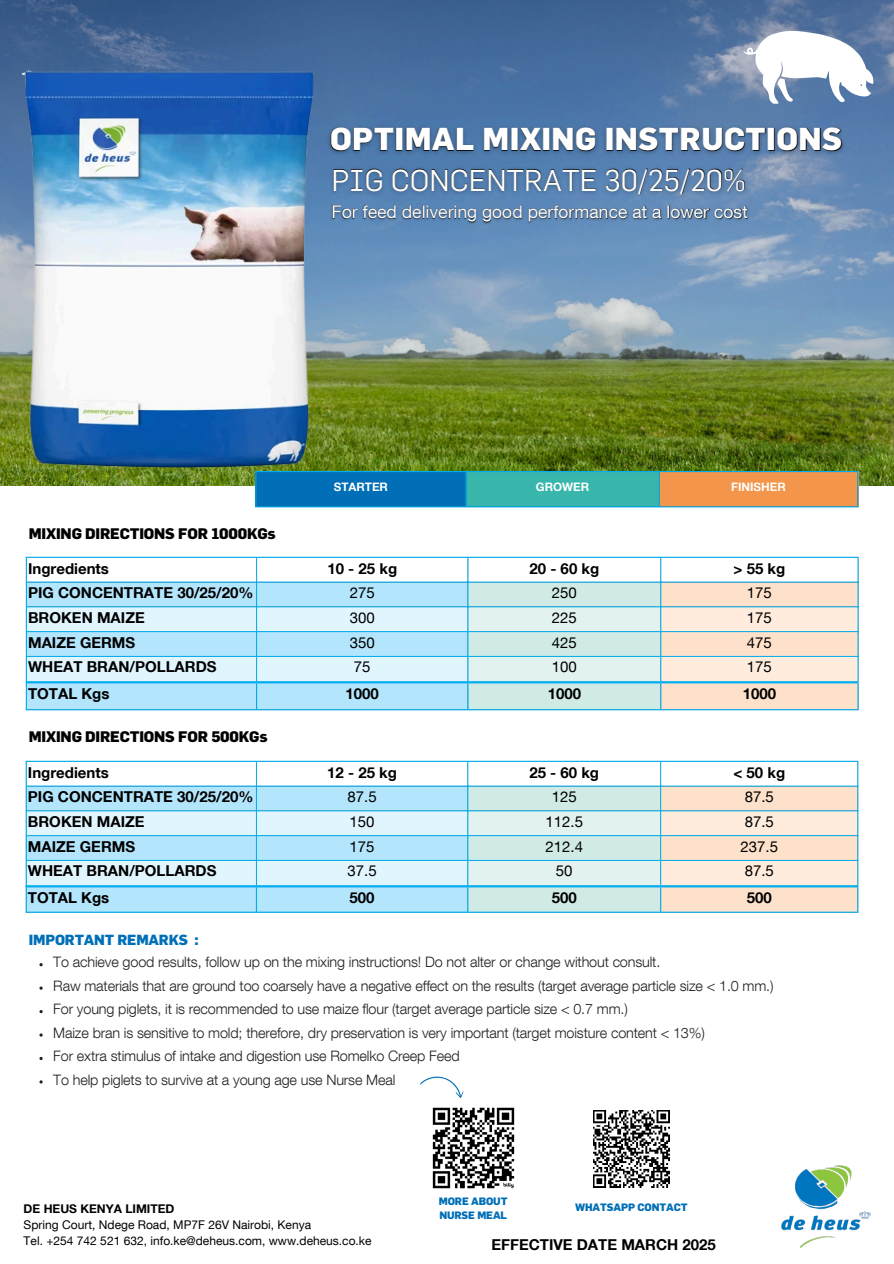
<style>
.page{position:relative;width:894px;height:1264px;background:#fff}
.page>*{position:absolute;margin:0;border:0;box-sizing:border-box;transform-origin:0 0}
.t1{font:800 31.05px "Flama";letter-spacing:.015em;color:#fff}
.t2{font:29.55px "Flama";color:#fff}
.t3{font:17.55px "Helvetica Neue LT Com";color:#fff}
.t4{font:700 15px "Helvetica Neue LT Com";color:#000}
.t5{font:15px "Helvetica Neue LT Com";color:#000}
.t6{font:800 15px "Flama";letter-spacing:-.01em;color:#000}
.t7{font:300 14.4px "Helvetica Neue LT Com";letter-spacing:-.01em;color:#231f20}
.t8{font:800 14.4px "Flama";letter-spacing:-.01em;color:#006fb7}
.t9{font:12px/16px "Helvetica Neue LT Com";color:#000}
.t10{font:700 11.7px "Helvetica Neue LT Com";color:#fff}
.t11{font:800 10.5px/14px "Flama";letter-spacing:-.01em;color:#006fb7}
.s1{font-weight:700}
</style>
<div class="page">
<img style="left:0;top:0;width:893px;height:485px">
<img style="left:781px;top:1165px;width:90px;height:83px">
<div style="left:255px;top:471px;width:211px;height:36px;background:#006fb7"></div>
<div style="left:465px;top:471px;width:194px;height:36px;background:#38b6ab"></div>
<div style="left:658px;top:471px;width:199px;height:36px;background:#f3954a"></div>
<hr style="left:255px;top:472px;width:1px;height:34px;background:#00aeef">
<hr style="left:465px;top:472px;width:1px;height:34px;background:#00aeef">
<hr style="left:658px;top:472px;width:1px;height:34px;background:#00aeef">
<hr style="left:857px;top:472px;width:1px;height:34px;background:#00aeef">
<hr style="left:255px;top:471px;width:603px;height:1px;background:#00aeef">
<hr style="left:255px;top:506px;width:603px;height:1px;background:#00aeef">
<svg style="left:743px;top:31px;width:130px;height:73px"></svg>
<img style="left:593px;top:1110px;width:76px;height:77px">
<svg style="left:39px;top:963px;width:4px;height:3px"></svg>
<svg style="left:39px;top:1010px;width:4px;height:3px"></svg>
<svg style="left:39px;top:1056px;width:4px;height:4px"></svg>
<svg style="left:26px;top:558px;width:832px;height:151px"></svg>
<hr style="left:26px;top:556px;width:832px;height:2px;background:#00aeef">
<hr style="left:26px;top:709px;width:832px;height:1px;background:#00aeef">
<hr style="left:26px;top:681px;width:832px;height:2px;background:#00aeef">
<svg style="left:26px;top:761px;width:832px;height:150px"></svg>
<hr style="left:26px;top:760px;width:831px;height:2px;background:#00aeef">
<hr style="left:26px;top:911px;width:832px;height:1px;background:#00aeef">
<hr style="left:26px;top:885px;width:832px;height:2px;background:#00aeef">
<svg style="left:420px;top:1076px;width:44px;height:22px"></svg>
<img style="left:432px;top:1107px;width:83px;height:82px">
<img style="left:0;top:55px;width:362px;height:431px">
<img style="left:323px;top:119px;width:528px;height:43px">
<img style="left:327px;top:203px;width:426px;height:26px">
<img style="left:325px;top:159px;width:428px;height:44px">
<p class="t1" style="left:330px;top:125px;width:513px">OPTIMAL MIXING INSTRUCTIONS</p>
<p class="t2" style="left:331px;top:168px;width:416px">PIG CONCENTRATE 30/25/20%</p>
<p class="t3" style="left:331px;top:206px;width:417px">For feed delivering good performance at a lower cost</p>
<p class="t6" style="left:29px;top:527px;width:248px">MIXING DIRECTIONS FOR 1000KGs</p>
<p class="t10" style="left:334px;top:482px;width:56px">STARTER</p>
<p class="t10" style="left:535px;top:482px;width:55px">GROWER</p>
<h1 class="t10" style="left:731px;top:482px;width:56px">FINISHER</h1>
<p class="t4" style="left:28px;top:563px;width:82px">Ingredients</p>
<p class="t4" style="left:327px;top:563px;width:71px">10 - 25 kg</p>
<p class="t4" style="left:529px;top:563px;width:71px">20 - 60 kg</p>
<p class="t4" style="left:733px;top:563px;width:53px">&gt; 55 kg</p>
<p class="t4" style="left:28px;top:587px;width:227px">PIG CONCENTRATE 30/25/20%</p>
<p class="t5" style="left:349px;top:587px;width:27px">275</p>
<p class="t5" style="left:551px;top:587px;width:27px">250</p>
<p class="t5" style="left:746px;top:587px;width:27px">175</p>
<p class="t4" style="left:28px;top:612px;width:118px">BROKEN MAIZE</p>
<p class="t5" style="left:349px;top:612px;width:27px">300</p>
<p class="t5" style="left:551px;top:612px;width:27px">225</p>
<p class="t5" style="left:746px;top:612px;width:27px">175</p>
<p class="t4" style="left:28px;top:637px;width:109px">MAIZE GERMS</p>
<p class="t5" style="left:349px;top:637px;width:27px">350</p>
<p class="t5" style="left:551px;top:637px;width:27px">425</p>
<p class="t5" style="left:746px;top:637px;width:27px">475</p>
<p class="t4" style="left:28px;top:661px;width:190px">WHEAT BRAN/POLLARDS</p>
<p class="t5" style="left:354px;top:661px;width:18px">75</p>
<p class="t5" style="left:551px;top:661px;width:27px">100</p>
<p class="t5" style="left:746px;top:661px;width:27px">175</p>
<p class="t4" style="left:28px;top:688px;width:83px">TOTAL Kgs</p>
<p class="t4" style="left:345px;top:688px;width:35px">1000</p>
<p class="t4" style="left:547px;top:688px;width:35px">1000</p>
<p class="t4" style="left:742px;top:688px;width:35px">1000</p>
<p class="t6" style="left:29px;top:729px;width:240px">MIXING DIRECTIONS FOR 500KGs</p>
<h4 class="t4" style="left:28px;top:767px;width:82px">Ingredients</h4>
<p class="t4" style="left:327px;top:767px;width:71px">12 - 25 kg</p>
<p class="t4" style="left:529px;top:767px;width:71px">25 - 60 kg</p>
<p class="t4" style="left:733px;top:767px;width:53px">&lt; 50 kg</p>
<p class="t4" style="left:28px;top:791px;width:227px">PIG CONCENTRATE 30/25/20%</p>
<p class="t5" style="left:347px;top:791px;width:31px">87.5</p>
<p class="t5" style="left:551px;top:791px;width:27px">125</p>
<p class="t5" style="left:744px;top:791px;width:31px">87.5</p>
<p class="t4" style="left:28px;top:816px;width:118px">BROKEN MAIZE</p>
<p class="t5" style="left:349px;top:816px;width:27px">150</p>
<p class="t5" style="left:545px;top:816px;width:39px">112.5</p>
<p class="t5" style="left:744px;top:816px;width:31px">87.5</p>
<p class="t4" style="left:28px;top:841px;width:109px">MAIZE GERMS</p>
<p class="t5" style="left:349px;top:841px;width:27px">175</p>
<p class="t5" style="left:545px;top:841px;width:39px">212.4</p>
<p class="t5" style="left:740px;top:841px;width:39px">237.5</p>
<p class="t4" style="left:28px;top:865px;width:190px">WHEAT BRAN/POLLARDS</p>
<p class="t5" style="left:347px;top:865px;width:31px">37.5</p>
<p class="t5" style="left:555px;top:865px;width:18px">50</p>
<p class="t5" style="left:744px;top:865px;width:31px">87.5</p>
<p class="t4" style="left:28px;top:892px;width:83px">TOTAL Kgs</p>
<p class="t4" style="left:349px;top:892px;width:27px">500</p>
<p class="t4" style="left:551px;top:892px;width:27px">500</p>
<p class="t4" style="left:746px;top:892px;width:27px">500</p>
<h1 class="t8" style="left:29px;top:933px;width:171px">IMPORTANT REMARKS :</h1>
<h1 class="t7" style="left:53px;top:957px;width:608px">To achieve good results, follow up on the mixing instructions! Do not alter or change without consult.</h1>
<h2 class="t7" style="left:53px;top:980px;width:721px">Raw materials that are ground too coarsely have a negative effect on the results (target average particle size &lt; 1.0 mm.)</h2>
<p class="t7" style="left:53px;top:1003px;width:576px">For young piglets, it is recommended to use maize flour (target average particle size &lt; 0.7 mm.)</p>
<p class="t7" style="left:53px;top:1027px;width:653px">Maize bran is sensitive to mold; therefore, dry preservation is very important (target moisture content &lt; 13%)</p>
<p class="t7" style="left:53px;top:1050px;width:408px">For extra stimulus of intake and digestion use Romelko Creep Feed</p>
<h4 class="t7" style="left:53px;top:1074px;width:343px">To help piglets to survive at a young age use Nurse Meal</h4>
<h3 class="t9" style="left:24px;top:1202px;width:349px"><span class="s1">DE HEUS KENYA LIMITED<br></span>Spring Court, Ndege Road, MP7F 26V Nairobi, Kenya<br>Tel. +254 742 521 632, info.ke@deheus.com, www.deheus.co.ke</h3>
<p class="t11" style="left:438px;top:1194px;width:70px">MORE ABOUT<br>NURSE MEAL</p>
<p class="t11" style="left:575px;top:1200px;width:114px">WHATSAPP CONTACT</p>
<p class="t4" style="left:491px;top:1239px;width:226px">EFFECTIVE DATE MARCH 2025</p>
</div>
